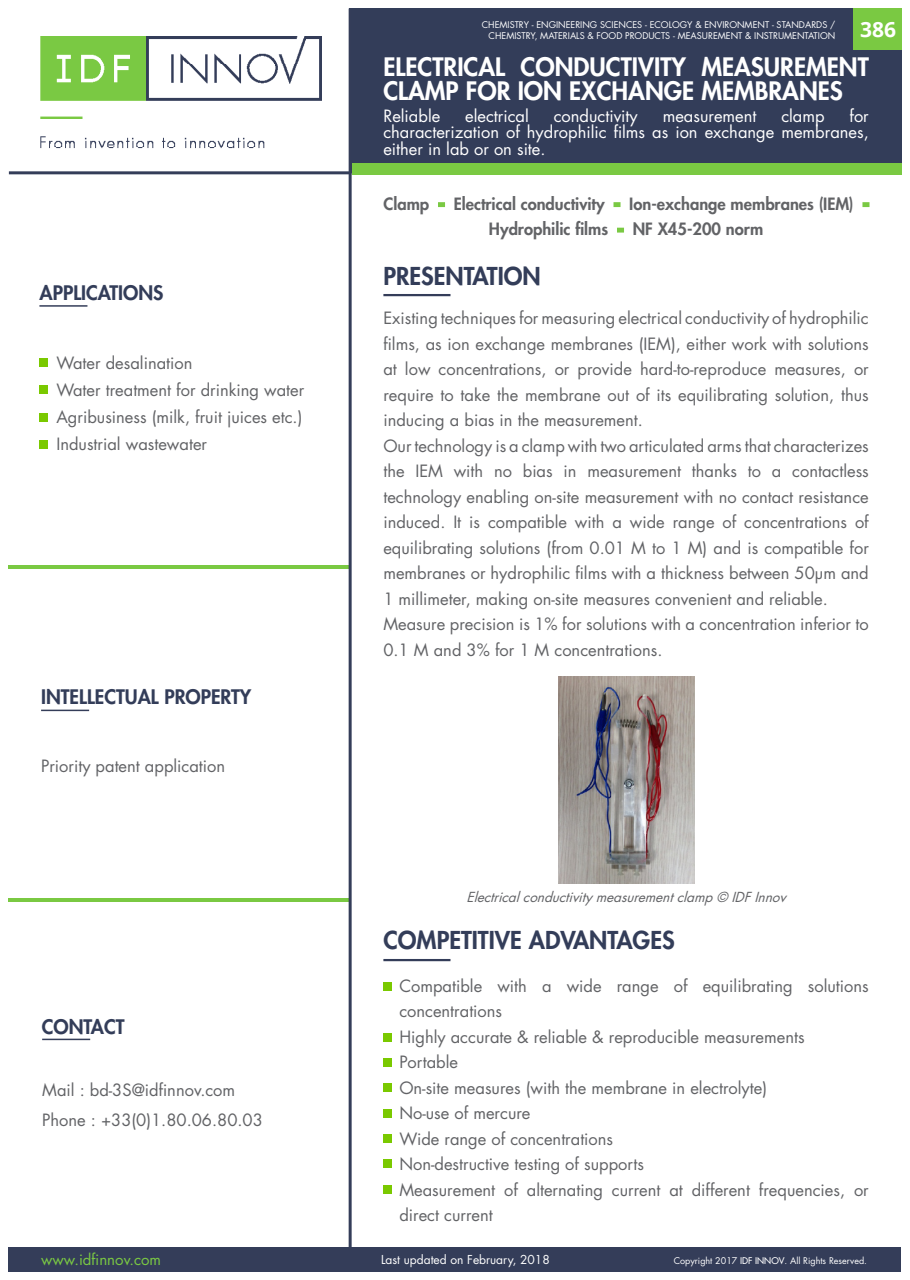
<style>
.page{position:relative;width:910px;height:1280px;background:#fff}
.page>*{position:absolute;margin:0;border:0;box-sizing:border-box;transform-origin:0 0}
.t1{font:800 24.75px/24px "Futura Std";color:#fff}
.t2{font:800 24px "Futura Std";color:#333d59}
.t3{font:700 21px "Open Sans";color:#fff}
.t4{font:800 19.5px "Futura Std";color:#333d59}
.t5{font:16.5px/25.5px "Futura Std";color:#626366}
.t6{font:16.5px/16.5px "Futura Std";color:#fff;text-align:justify}
.t7{font:800 16.5px "Futura Std";color:#626366}
.t8{font:15px "Futura Std";color:#7ac943}
.t9{font:italic 13.5px "Futura Std";color:#626366}
.t10{font:12px "Futura Std";color:#fff}
.t11{font:9px "Futura Std";color:#fff}
.t12{font:9px "Futura";color:#fff}
.s1{color:#7ac943}
.s2{font-style:inherit}
</style>
<div class="page">
<hr style="left:9px;top:565px;width:340px;height:3px;background:#7ac942">
<hr style="left:9px;top:899px;width:340px;height:3px;background:#7ac942">
<div style="left:349px;top:9px;width:552px;height:164px;background:#333d59"></div>
<div style="left:9px;top:1247px;width:892px;height:24px;background:#343d59"></div>
<hr style="left:9px;top:171px;width:342px;height:3px;background:#343d59">
<svg style="left:438px;top:202px;width:7px;height:5px"></svg>
<svg style="left:613px;top:202px;width:7px;height:5px"></svg>
<svg style="left:862px;top:202px;width:7px;height:5px"></svg>
<svg style="left:617px;top:228px;width:7px;height:5px"></svg>
<div style="left:352px;top:163px;width:549px;height:11px;background:#7ac942"></div>
<hr style="left:349px;top:9px;width:3px;height:1262px;background:#343d59">
<div style="left:852px;top:9px;width:49px;height:41px;background:#7ac942"></div>
<div style="left:39px;top:358px;width:8px;height:9px;background:#7ac900"></div>
<hr style="left:39px;top:305px;width:48px;height:2px;background:#343d59">
<hr style="left:42px;top:1039px;width:48px;height:1px;background:#343d59">
<hr style="left:383px;top:294px;width:67px;height:2px;background:#343d59">
<hr style="left:383px;top:959px;width:67px;height:2px;background:#343d59">
<div style="left:384px;top:982px;width:8px;height:9px;background:#7ac900"></div>
<img style="left:40px;top:37px;width:282px;height:112px">
<div style="left:384px;top:1058px;width:8px;height:9px;background:#7ac900"></div>
<hr style="left:41px;top:710px;width:48px;height:1px;background:#343d59">
<div style="left:383px;top:1033px;width:8px;height:8px;background:#7ac900"></div>
<div style="left:39px;top:440px;width:8px;height:9px;background:#7ac900"></div>
<div style="left:39px;top:413px;width:8px;height:9px;background:#7ac900"></div>
<div style="left:39px;top:385px;width:8px;height:9px;background:#7ac900"></div>
<div style="left:384px;top:1109px;width:8px;height:9px;background:#7ac900"></div>
<div style="left:384px;top:1083px;width:8px;height:9px;background:#7ac900"></div>
<div style="left:384px;top:1159px;width:8px;height:9px;background:#7ac900"></div>
<div style="left:384px;top:1133px;width:8px;height:9px;background:#7ac900"></div>
<div style="left:384px;top:1185px;width:8px;height:9px;background:#7ac900"></div>
<img style="left:558px;top:677px;width:136px;height:207px">
<p class="t11" style="left:482px;top:19px;width:355px">CHEMISTRY - ENGINEERING SCIENCES - ECOLOGY &amp; ENVIRONMENT - STANDARDS /</p>
<p class="t11" style="left:489px;top:30px;width:348px">CHEMISTRY, MATERIALS &amp; FOOD PRODUCTS - MEASUREMENT &amp; INSTRUMENTATION</p>
<p class="t3" style="left:860px;top:15px;width:37px">386</p>
<p class="t1" style="left:383px;top:55px;width:487px">ELECTRICAL CONDUCTIVITY MEASUREMENT<br>CLAMP FOR ION EXCHANGE MEMBRANES</p>
<p class="t6" style="left:383px;top:108px;width:487px;text-indent:466px">for characterization of hydrophilic films as ion exchange membranes, either in lab or on site.</p>
<p class="t6" style="left:383px;top:108px;width:58px">Reliable</p>
<p class="t6" style="left:465px;top:108px;width:65px">electrical</p>
<p class="t6" style="left:554px;top:108px;width:86px">conductivity</p>
<p class="t6" style="left:663px;top:108px;width:95px">measurement</p>
<p class="t6" style="left:781px;top:108px;width:45px">clamp</p>
<p class="t4" style="left:40px;top:280px;width:125px">APPLICATIONS</p>
<p class="t5" style="left:56px;top:350px;width:138px">Water desalination</p>
<p class="t5" style="left:56px;top:377px;width:249px">Water treatment for drinking water</p>
<p class="t5" style="left:56px;top:404px;width:247px">Agribusiness (milk, fruit juices etc.)</p>
<p class="t5" style="left:56px;top:431px;width:152px">Industrial wastewater</p>
<p class="t4" style="left:41px;top:685px;width:212px">INTELLECTUAL PROPERTY</p>
<p class="t5" style="left:41px;top:753px;width:186px">Priority patent application</p>
<p class="t4" style="left:42px;top:1014px;width:84px">CONTACT</p>
<p class="t5" style="left:42px;top:1077px;width:194px">Mail : bd-3S@idfinnov.com</p>
<p class="t5" style="left:42px;top:1107px;width:222px">Phone : +33(0)1.80.06.80.03</p>
<p class="t7" style="left:383px;top:193px;width:487px">Clamp <span class="s1">-</span> Electrical conductivity <span class="s1">-</span> Ion-exchange membranes (IEM) <span class="s1">-</span></p>
<p class="t7" style="left:489px;top:219px;width:276px">Hydrophilic films <span class="s1">-</span> NF X45-200 norm</p>
<p class="t2" style="left:383px;top:261px;width:159px">PRESENTATION</p>
<p class="t5" style="left:383px;top:306px;width:487px;text-align:justify">Existing techniques for measuring electrical conductivity of hydrophilic films, as ion exchange membranes (IEM), either work with solutions at low concentrations, or provide hard-to-reproduce measures, or require to take the membrane out of its equilibrating solution, thus inducing a bias in the measurement.</p>
<p class="t5" style="left:383px;top:433px;width:487px;text-align:justify">Our technology is a clamp with two articulated arms that characterizes the IEM with no bias in measurement thanks to a contactless technology enabling on-site measurement with no contact resistance induced. It is compatible with a wide range of concentrations of equilibrating solutions (from 0.01 M to 1 M) and is compatible for membranes or hydrophilic films with a thickness between 50µm and 1 millimeter, making on-site measures convenient and reliable.</p>
<p class="t5" style="left:383px;top:612px;width:487px">Measure precision is 1% for solutions with a concentration inferior to<br>0.1 M and 3% for 1 M concentrations.</p>
<p class="t9" style="left:466px;top:889px;width:325px">Electricalconductivity measurementclamp© IDFInnov</p>
<p class="t2" style="left:383px;top:925px;width:293px">COMPETITIVE ADVANTAGES</p>
<p class="t5" style="left:399px;top:973px;width:471px">Compatible with a wide range of equilibrating solutions concentrations</p>
<p class="t5" style="left:399px;top:1024px;width:407px">Highly accurate &amp; reliable &amp; reproducible measurements</p>
<p class="t5" style="left:399px;top:1049px;width:60px">Portable</p>
<p class="t5" style="left:399px;top:1075px;width:369px">On-site measures (with the membrane in electrolyte)</p>
<p class="t5" style="left:399px;top:1100px;width:133px">No-use of mercure</p>
<p class="t5" style="left:399px;top:1126px;width:215px">Wide range of concentrations</p>
<p class="t5" style="left:399px;top:1151px;width:246px">Non-destructive testing of supports</p>
<p class="t5" style="left:399px;top:1177px;width:471px">Measurement of alternating current at different frequencies, or direct current</p>
<p class="t8" style="left:41px;top:1250px;width:122px">www.idfinnov.com</p>
<p class="t12" style="left:674px;top:1255px;width:195px">Copyright 2017 <span class="s2">IDF INNOV</span>. All Rights Reserved.</p>
<p class="t10" style="left:381px;top:1252px;width:170px">Last updated on February, 2018</p>
</div>
